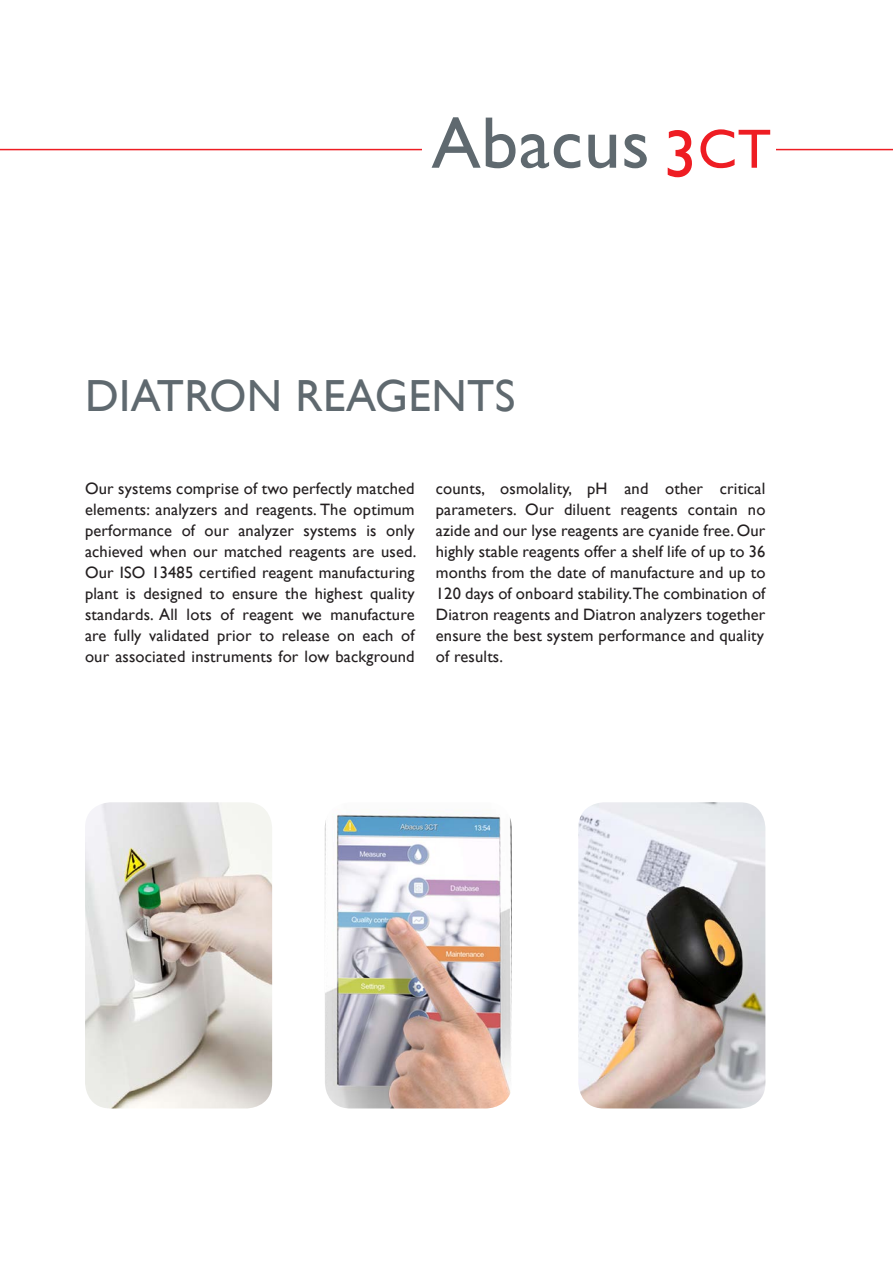
<style>
.page{position:relative;width:893px;height:1263px;background:#fff}
.page>*{position:absolute;margin:0;border:0;box-sizing:border-box;transform-origin:0 0}
.Uj_H2{font:73.5px "Gill Sans";letter-spacing:.01em;color:#5f696f}
.Uj_H2-2{font:45px "Gill Sans";letter-spacing:.01em;color:#5f696f}
.Uj_folyoszoveg{font:16.5px/21px "Gill Sans";letter-spacing:.01em;color:#231f20;text-align:justify}
.s1{font-size:55.5px;color:#ee1d23}
</style>
<div class="page">
<img style="left:325px;top:814px;width:187px;height:294px">
<img style="left:85px;top:802px;width:187px;height:306px">
<img style="left:578px;top:802px;width:187px;height:306px">
<svg style="left:0;top:148px;width:893px;height:3px;background:#f68d90"></svg>
<div style="left:422px;top:127px;width:354px;height:49px;background:#fff"></div>
<p class="Uj_H2" style="left:432px;top:100px;width:341px">Abacus <sub>3</sub><span class="s1">CT</span></p>
<p class="Uj_H2-2" style="left:85px;top:370px;width:432px">DIATRON REAGENTS</p>
<p class="Uj_folyoszoveg" style="left:85px;top:478px;width:333px">Our systems comprise of two perfectly matched elements: analyzers and reagents. The optimum performance of our analyzer systems is only achieved when our matched reagents are used.<br>Our ISO 13485 certified reagent manufacturing plant is designed to ensure the highest quality standards. All lots of reagent we manufacture are fully validated prior to release on each of our associated instruments for low background</p>
<p class="Uj_folyoszoveg" style="left:436px;top:478px;width:331px">counts, osmolality, pH and other critical parameters. Our diluent reagents contain no azide and our lyse reagents are cyanide free. Our highly stable reagents offer a shelf life of up to 36 months from the date of manufacture and up to 120 days of onboard stability.The combination of Diatron reagents and Diatron analyzers together ensure the best system performance and quality</p>
<p class="Uj_folyoszoveg" style="left:436px;top:646px;width:69px">of results.</p>
</div>
